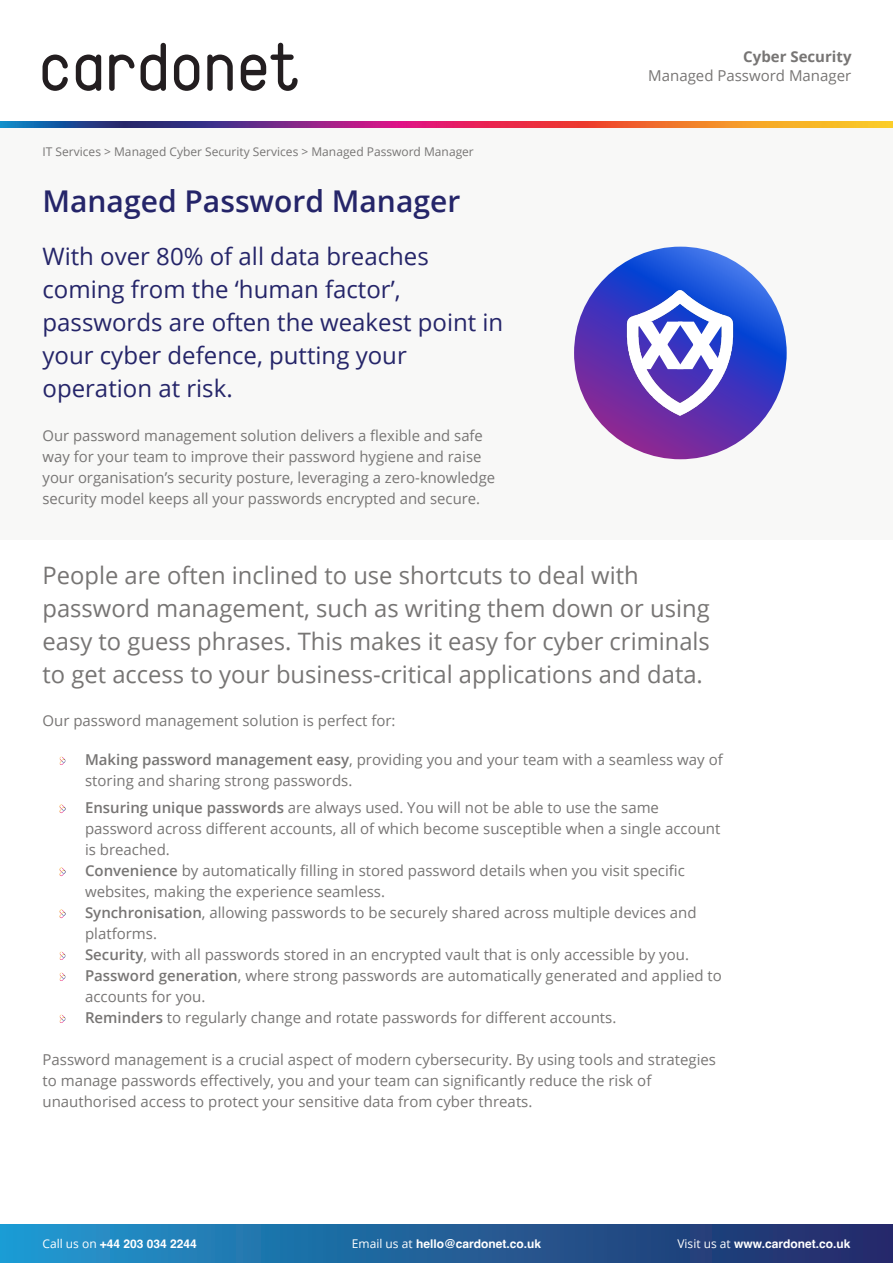
<style>
.page{position:relative;width:893px;height:1263px;background:#fff}
.page>*{position:absolute;margin:0;border:0;box-sizing:border-box;transform-origin:0 0}
.t1{font:600 30px "Open Sans";color:#252569}
.t2{font:24px/33px "Open Sans";color:#777574}
.t3{font:24px/33px "Open Sans";color:#252569}
.t4{font:15px/21px "Open Sans";color:#777574}
.t5{font:700 15px "Open Sans";color:#777574}
.t6{font:700 12px "Helvetica";color:#fff}
.t7{font:12px "Open Sans";color:#777574}
.s1{font-weight:600}
.s2{font-family:"Open Sans";font-weight:400}
</style>
<div class="page">
<svg style="left:43px;top:55px;width:25px;height:36px"></svg>
<svg style="left:76px;top:55px;width:25px;height:36px"></svg>
<svg style="left:174px;top:55px;width:25px;height:36px"></svg>
<svg style="left:207px;top:55px;width:26px;height:36px"></svg>
<svg style="left:141px;top:43px;width:25px;height:48px"></svg>
<svg style="left:109px;top:55px;width:26px;height:36px"></svg>
<svg style="left:241px;top:43px;width:57px;height:48px"></svg>
<div style="left:0;top:128px;width:893px;height:412px;background:#f8f8f7"></div>
<div style="left:0;top:1225px;width:893px;height:38px;background:linear-gradient(to right,#2099cf,#242765)"></div>
<svg style="left:60px;top:972px;width:6px;height:9px"></svg>
<svg style="left:60px;top:951px;width:6px;height:9px"></svg>
<svg style="left:60px;top:909px;width:6px;height:9px"></svg>
<svg style="left:60px;top:867px;width:6px;height:9px"></svg>
<svg style="left:60px;top:804px;width:6px;height:9px"></svg>
<svg style="left:60px;top:756px;width:6px;height:9px"></svg>
<svg style="left:60px;top:1015px;width:6px;height:8px"></svg>
<img style="left:0;top:122px;width:893px;height:6px">
<svg style="left:574px;top:247px;width:213px;height:212px;background:#473fbe"></svg>
<img style="left:618px;top:290px;width:125px;height:125px">
<svg style="left:635px;top:322px;width:90px;height:47px"></svg>
<p class="t5" style="left:743px;top:50px;width:110px">Cyber Security</p>
<p class="t7" style="left:43px;top:147px;width:433px">IT Services &gt; Managed Cyber Security Services &gt; Managed Password Manager</p>
<h1 class="t1" style="left:43px;top:189px;width:419px">Managed Password Manager</h1>
<h2 class="t3" style="left:43px;top:242px;width:462px">With over 80% of all data breaches coming from the ‘human factor’, passwords are often the weakest point in your cyber defence, putting your operation at risk.</h2>
<p class="t4" style="left:43px;top:426px;width:454px">Our password management solution delivers a flexible and safe way for your team to improve their password hygiene and raise your organisation’s security posture, leveraging a zero-knowledge security model keeps all your passwords encrypted and secure.</p>
<p class="t4" style="left:648px;top:67px;width:204px">Managed Password Manager</p>
<h2 class="t2" style="left:43px;top:561px;width:669px">People are often inclined to use shortcuts to deal with password management, such as writing them down or using easy to guess phrases. This makes it easy for cyber criminals to get access to your business-critical applications and data.</h2>
<p class="t4" style="left:43px;top:712px;width:355px">Our password management solution is perfect for:</p>
<p class="t4" style="left:85px;top:751px;width:639px"><span class="s1">Making password management easy</span>, providing you and your team with a seamless way of storing and sharing strong passwords.</p>
<p class="t4" style="left:85px;top:799px;width:638px"><span class="s1">Ensuring unique passwords</span> are always used. You will not be able to use the same password across different accounts, all of which become susceptible when a single account is breached.<br><span class="s1">Convenience</span> by automatically filling in stored password details when you visit specific websites, making the experience seamless.<br><span class="s1">Synchronisation</span>, allowing passwords to be securely shared across multiple devices and platforms.<br><span class="s1">Security</span>, with all passwords stored in an encrypted vault that is only accessible by you.<br><span class="s1">Password generation</span>, where strong passwords are automatically generated and applied to accounts for you.<br><span class="s1">Reminders</span> to regularly change and rotate passwords for different accounts.</p>
<p class="t4" style="left:43px;top:1051px;width:675px">Password management is a crucial aspect of modern cybersecurity. By using tools and strategies to manage passwords effectively, you and your team can significantly reduce the risk of unauthorised access to protect your sensitive data from cyber threats.</p>
<p class="t6" style="left:43px;top:1239px;width:156px"><span class="s2">Call us on</span> +44 203 034 2244</p>
<p class="t6" style="left:352px;top:1239px;width:191px"><span class="s2">Email us at</span> hello@cardonet.co.uk</p>
<p class="t6" style="left:677px;top:1239px;width:174px"><span class="s2">Visit us at</span> www.cardonet.co.uk</p>
</div>
